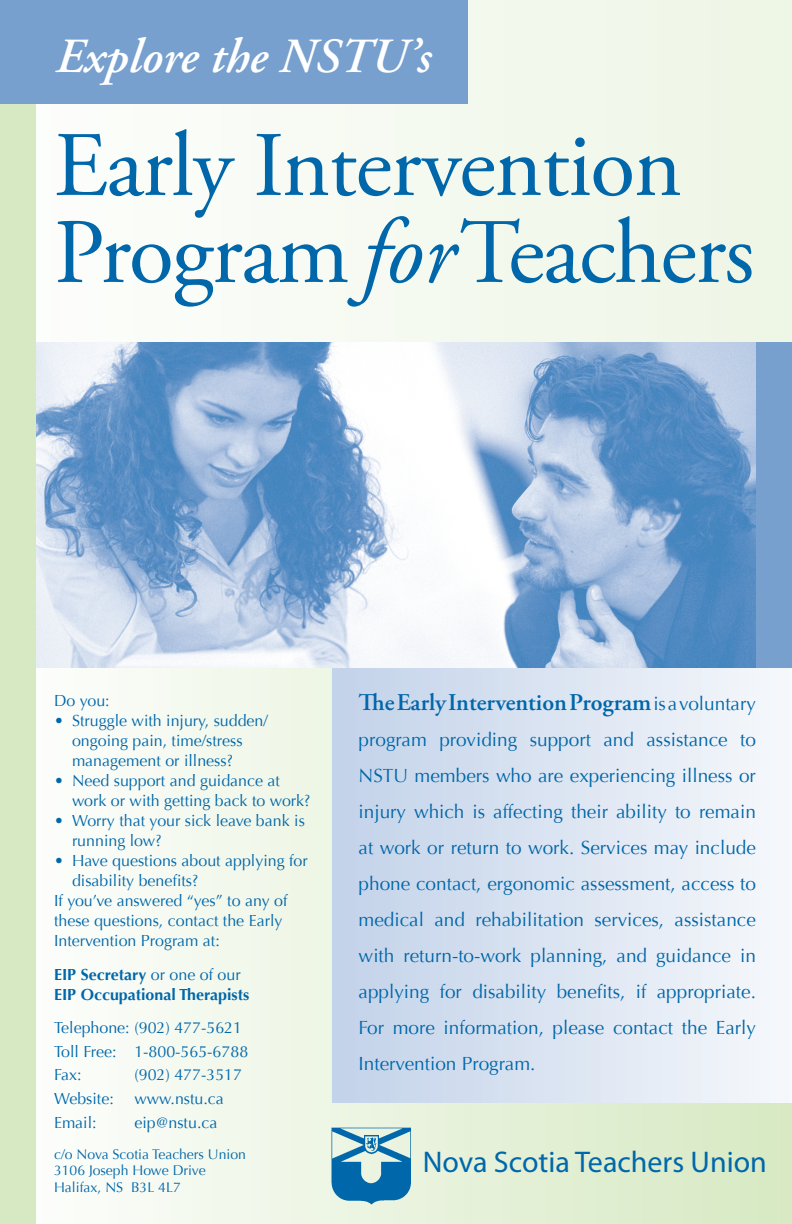
<style>
.page{position:relative;width:792px;height:1224px;background:#fff}
.page>*{position:absolute;margin:0;border:0;box-sizing:border-box;transform-origin:0 0}
.t1{font:92px "Adobe Garamond Pro";letter-spacing:-.015em;color:#0067aa}
.t2{font:italic 600 49px "Adobe Garamond Pro";color:#fff}
.t3{font:30px "Myriad Pro";color:#0067aa}
.t4{font:600 24px "Adobe Garamond Pro";color:#0067aa}
.t5{font:19px/36px "Optima";color:#0067aa;text-align:justify}
.t6{font:16px/20px "Optima";color:#0067aa}
.t7{font:700 16px/20px "Optima";color:#0067aa}
.t8{font:14px "Optima";color:#0067aa}
.s1{font-style:italic}
.s2{font-weight:400}
.s3{font-family:"Optima";font-weight:400;font-size:19px}
</style>
<div class="page">
<img style="left:36px;top:342px;width:720px;height:326px">
<div style="left:756px;top:331px;width:36px;height:418px;background:#77a0cf"></div>
<div style="left:36px;top:0;width:756px;height:342px;background:#f4f9ee"></div>
<div style="left:0;top:0;width:36px;height:1224px;background:#d7e9c2"></div>
<div style="left:36px;top:668px;width:756px;height:556px;background:linear-gradient(to right,#fcfdfb,#d7e8c3)"></div>
<div style="left:333px;top:668px;width:459px;height:434px;background:linear-gradient(to right,#c2d2e9,#f6f8fb)"></div>
<div style="left:0;top:0;width:468px;height:104px;background:#77a0cf"></div>
<img style="left:327px;top:1121px;width:89px;height:89px">
<p class="t2" style="left:55px;top:28px;width:377px">Explore the NSTU’s</p>
<p class="t1" style="left:54px;top:110px;width:629px">Early Intervention</p>
<p class="t1" style="left:54px;top:197px;width:702px">Program <span class="s1">for</span>Teachers</p>
<p class="t6" style="left:54px;top:691px;width:57px">Do you:</p>
<p class="t6" style="left:72px;top:711px;width:197px;text-indent:-18px">• Struggle with injury, sudden/ ongoing pain, time/stress management or illness?</p>
<p class="t6" style="left:72px;top:771px;width:240px;text-indent:-18px">• Need support and guidance at work or with getting back to work?</p>
<p class="t6" style="left:72px;top:811px;width:234px;text-indent:-18px">• Worry that your sick leave bank is running low?</p>
<p class="t6" style="left:72px;top:851px;width:237px;text-indent:-18px">• Have questions about applying for disability benefits?</p>
<p class="t6" style="left:54px;top:891px;width:235px">If you’ve answered “yes” to any of these questions, contact the Early<br>Intervention Program at:</p>
<p class="t7" style="left:54px;top:965px;width:197px">EIP Secretary <span class="s2">or one of our<br></span>EIP Occupational Therapists</p>
<p class="t6" style="left:54px;top:1018px;width:190px">Telephone: (902) 477-5621</p>
<p class="t6" style="left:54px;top:1041px;width:196px">Toll Free: 1-800-565-6788</p>
<p class="t6" style="left:54px;top:1065px;width:29px">Fax:</p>
<p class="t6" style="left:134px;top:1065px;width:109px">(902) 477-3517</p>
<p class="t6" style="left:54px;top:1089px;width:61px">Website:</p>
<p class="t6" style="left:134px;top:1089px;width:91px">www.nstu.ca</p>
<p class="t6" style="left:54px;top:1113px;width:44px">Email:</p>
<p class="t6" style="left:134px;top:1113px;width:85px">eip@nstu.ca</p>
<p class="t8" style="left:54px;top:1146px;width:194px">c/o Nova Scotia Teachers Union</p>
<p class="t8" style="left:54px;top:1162px;width:153px">3106 Joseph Howe Drive</p>
<p class="t8" style="left:54px;top:1179px;width:128px">Halifax, NS B3L 4L7</p>
<p class="t4" style="left:359px;top:689px;width:399px">The Early Intervention Program <span class="s3">is a voluntary</span></p>
<p class="t5" style="left:359px;top:722px;width:399px">program providing support and assistance to NSTU members who are experiencing illness or injury which is affecting their ability to remain at work or return to work. Services may include phone contact, ergonomic assessment, access to medical and rehabilitation services, assistance with return-to-work planning, and guidance in applying for disability benefits, if appropriate.<br>For more information, please contact the Early Intervention Program.</p>
<p class="t3" style="left:423px;top:1145px;width:346px">Nova Scotia Teachers Union</p>
</div>
